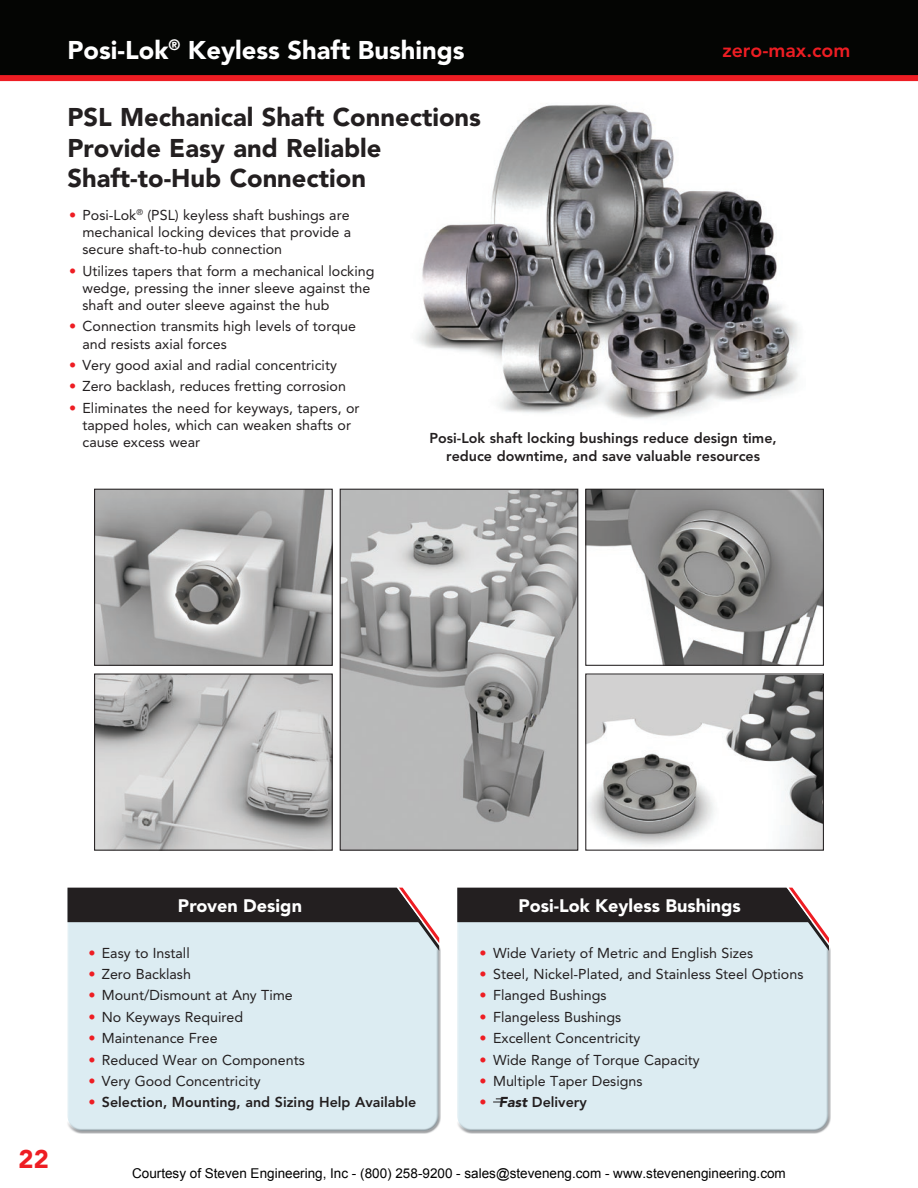
<style>
.page{position:relative;width:918px;height:1188px;background:#fff}
.page>*{position:absolute;margin:0;border:0;box-sizing:border-box;transform-origin:0 0}
.t1{font:900 25.5px/30.6px "Avenir LT Std";color:#231f20}
.t2{font:900 25.5px "Avenir LT Std";color:#fff}
.t3{font:900 25.5px "Avenir LT Std";color:#ee1d23}
.t4{font:800 19.5px "Avenir LT Std";color:#ee1d23}
.t5{font:900 18px "Avenir LT Std";color:#fff}
.t6{font:14.25px/17.1px "Avenir LT Std";color:#231f20}
.t7{font:800 14.25px/18px "Avenir LT Std";color:#231f20;text-align:center}
.t8{font:13.5px "Arial";color:#000}
.s1{color:#ee1d23}
.s2{font-weight:400;color:#ee1d23}
.s3{font-weight:900;font-style:italic}
</style>
<div class="page">
<div style="left:0;top:0;width:918px;height:80px;background:#040503"></div>
<div style="left:0;top:75px;width:918px;height:6px;background:#ee1d23"></div>
<img style="left:417px;top:104px;width:381px;height:315px">
<img style="left:587px;top:491px;width:235px;height:173px">
<div style="left:585px;top:489px;width:239px;height:177px;border:1px solid #231f20"></div>
<img style="left:342px;top:491px;width:234px;height:358px">
<div style="left:340px;top:489px;width:238px;height:362px;border:1px solid #231f20"></div>
<img style="left:96px;top:491px;width:235px;height:173px">
<div style="left:94px;top:489px;width:239px;height:177px;border:1px solid #231f20"></div>
<img style="left:96px;top:676px;width:235px;height:173px">
<div style="left:94px;top:674px;width:239px;height:177px;border:1px solid #231f20"></div>
<img style="left:587px;top:676px;width:235px;height:173px">
<div style="left:585px;top:674px;width:239px;height:177px;border:1px solid #231f20"></div>
<div style="left:456px;top:889px;width:375px;height:245px;background:#dcecf2"></div>
<svg style="left:457px;top:888px;width:372px;height:63px"></svg>
<svg style="left:493px;top:1099px;width:9px;height:4px"></svg>
<div style="left:67px;top:889px;width:374px;height:245px;background:#dcecf2"></div>
<svg style="left:68px;top:888px;width:371px;height:63px"></svg>
<h1 class="t2" style="left:68px;top:34px;width:399px">Posi-Lok<sup>®</sup> Keyless Shaft Bushings</h1>
<h2 class="t4" style="left:722px;top:38px;width:130px">zero-max.com</h2>
<h1 class="t1" style="left:68px;top:102px;width:415px">PSL Mechanical Shaft Connections<br>Provide Easy and Reliable<br>Shaft-to-Hub Connection</h1>
<p class="t6" style="left:83px;top:207px;width:270px;text-align:justify;text-indent:-14px"><span class="s1">•</span> Posi-Lok<sup>®</sup> (PSL) keyless shaft bushings are mechanical locking devices that provide a secure shaft-to-hub connection</p>
<p class="t6" style="left:83px;top:262px;width:293px;text-indent:-13px"><span class="s1">•</span> Utilizes tapers that form a mechanical locking wedge, pressing the inner sleeve against the shaft and outer sleeve against the hub</p>
<p class="t6" style="left:83px;top:318px;width:275px;text-indent:-13px"><span class="s1">•</span> Connection transmits high levels of torque and resists axial forces</p>
<p class="t6" style="left:69px;top:357px;width:269px"><span class="s1">•</span> Very good axial and radial concentricity</p>
<p class="t6" style="left:69px;top:378px;width:279px"><span class="s1">•</span> Zero backlash, reduces fretting corrosion</p>
<p class="t6" style="left:83px;top:399px;width:278px;text-indent:-13px"><span class="s1">•</span> Eliminates the need for keyways, tapers, or tapped holes, which can weaken shafts or cause excess wear</p>
<p class="t7" style="left:430px;top:429px;width:349px">Posi-Lok shaft locking bushings reduce design time, reduce downtime, and save valuable resources</p>
<h1 class="t3" style="left:19px;top:1144px;width:32px">22</h1>
<p class="t5" style="left:178px;top:895px;width:126px">Proven Design</p>
<p class="t6" style="left:88px;top:944px;width:103px"><span class="s1">•</span> Easy to Install</p>
<p class="t6" style="left:88px;top:966px;width:104px"><span class="s1">•</span> Zero Backlash</p>
<p class="t6" style="left:88px;top:987px;width:206px"><span class="s1">•</span> Mount/Dismount at Any Time</p>
<p class="t6" style="left:88px;top:1008px;width:156px"><span class="s1">•</span> No Keyways Required</p>
<p class="t6" style="left:88px;top:1030px;width:131px"><span class="s1">•</span> Maintenance Free</p>
<p class="t6" style="left:88px;top:1051px;width:218px"><span class="s1">•</span> Reduced Wear on Components</p>
<p class="t6" style="left:88px;top:1073px;width:174px"><span class="s1">•</span> Very Good Concentricity</p>
<p class="t7" style="left:88px;top:1094px;width:330px"><span class="s2">•</span> Selection, Mounting, and Sizing Help Available</p>
<p class="t5" style="left:519px;top:895px;width:224px">Posi-Lok Keyless Bushings</p>
<p class="t6" style="left:480px;top:944px;width:275px"><span class="s1">•</span> Wide Variety of Metric and English Sizes</p>
<p class="t6" style="left:480px;top:966px;width:325px"><span class="s1">•</span> Steel, Nickel-Plated, and Stainless Steel Options</p>
<p class="t6" style="left:480px;top:987px;width:128px"><span class="s1">•</span> Flanged Bushings</p>
<p class="t6" style="left:480px;top:1008px;width:143px"><span class="s1">•</span> Flangeless Bushings</p>
<p class="t6" style="left:480px;top:1030px;width:162px"><span class="s1">•</span> Excellent Concentricity</p>
<p class="t6" style="left:480px;top:1051px;width:222px"><span class="s1">•</span> Wide Range of Torque Capacity</p>
<p class="t6" style="left:480px;top:1073px;width:164px"><span class="s1">•</span> Multiple Taper Designs</p>
<p class="t7" style="left:480px;top:1094px;width:109px"><span class="s2">•</span> <span class="s3">Fast</span> Delivery</p>
<p class="t8" style="left:132px;top:1165px;width:655px">Courtesy of Steven Engineering, Inc - (800) 258-9200 - sales@steveneng.com - www.stevenengineering.com</p>
</div>
